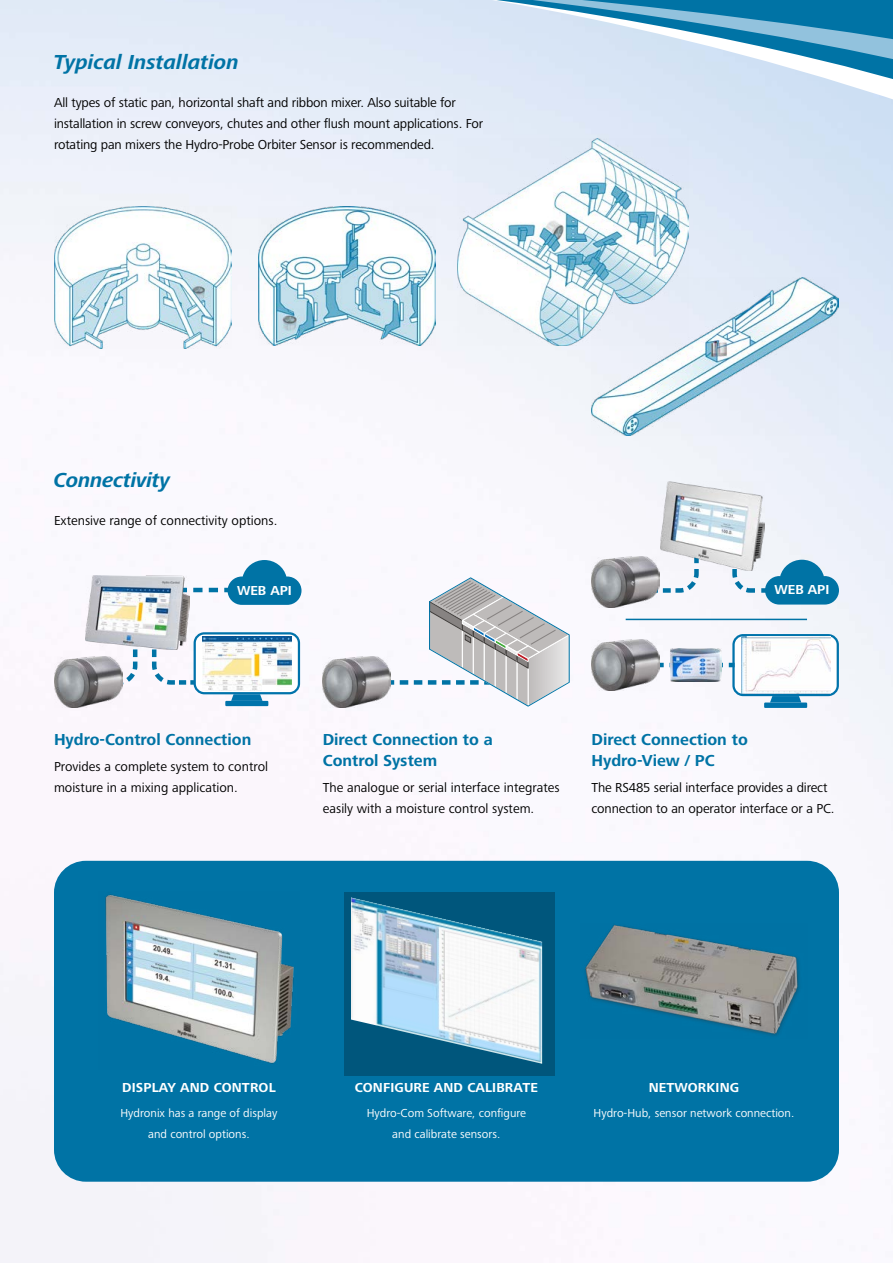
<style>
.page{position:relative;width:893px;height:1263px;background:#fff}
.page>*{position:absolute;margin:0;border:0;box-sizing:border-box;transform-origin:0 0}
.t1{font:italic 700 21px "Frutiger Next LTW1 G";color:#0073a5}
.t2{font:700 16.5px/21px "Frutiger Next LTW1 G";color:#0073a5}
.t3{font:13.5px/21px "Frutiger Next LTW1 G";letter-spacing:-.01em;color:#000}
.t4{font:700 13.5px "Frutiger Next LTW1 G";letter-spacing:.01em;color:#fff}
.t5{font:12px/21px "Frutiger Next LTW1 G";color:#fff;text-align:center}
</style>
<div class="page">
<img style="left:0;top:0;width:893px;height:1263px">
<svg style="left:660px;top:663px;width:72px;height:4px"></svg>
<svg style="left:196px;top:634px;width:102px;height:58px"></svg>
<img style="left:202px;top:637px;width:89px;height:54px">
<div style="left:54px;top:861px;width:785px;height:321px;background:#0073a5;border-radius:32px"></div>
<img style="left:105px;top:894px;width:189px;height:170px">
<img style="left:585px;top:925px;width:214px;height:111px">
<div style="left:345px;top:892px;width:210px;height:183px;background:#00567c"></div>
<img style="left:351px;top:897px;width:191px;height:167px">
<img style="left:54px;top:206px;width:177px;height:142px">
<img style="left:258px;top:206px;width:178px;height:139px">
<img style="left:457px;top:139px;width:231px;height:206px">
<img style="left:591px;top:277px;width:248px;height:158px">
<svg style="left:98px;top:650px;width:42px;height:37px"></svg>
<svg style="left:150px;top:636px;width:48px;height:51px"></svg>
<img style="left:323px;top:657px;width:68px;height:51px">
<img style="left:86px;top:575px;width:103px;height:75px">
<img style="left:54px;top:657px;width:68px;height:51px">
<svg style="left:386px;top:577px;width:184px;height:130px"></svg>
<div style="left:194px;top:632px;width:106px;height:62px;border:2px solid #0073ab;border-radius:10px"></div>
<div style="left:225px;top:701px;width:43px;height:5px;background:#0073ab"></div>
<svg style="left:231px;top:694px;width:31px;height:7px"></svg>
<svg style="left:178px;top:560px;width:124px;height:45px"></svg>
<div style="left:735px;top:636px;width:102px;height:58px;background:#fff;border-radius:9px"></div>
<img style="left:671px;top:648px;width:50px;height:34px">
<svg style="left:730px;top:525px;width:109px;height:80px"></svg>
<img style="left:591px;top:639px;width:69px;height:51px">
<svg style="left:650px;top:540px;width:51px;height:55px"></svg>
<img style="left:591px;top:557px;width:69px;height:51px">
<img style="left:661px;top:482px;width:103px;height:89px">
<hr style="left:626px;top:619px;width:181px;height:1px;background:#0073a5">
<div style="left:732px;top:634px;width:107px;height:62px;border:2px solid #0073ab;border-radius:10px"></div>
<div style="left:764px;top:702px;width:43px;height:6px;background:#0073ab"></div>
<svg style="left:770px;top:696px;width:31px;height:6px"></svg>
<img style="left:741px;top:637px;width:89px;height:56px">
<h1 class="t1" style="left:54px;top:50px;width:186px">Typical Installation</h1>
<p class="t3" style="left:54px;top:93px;width:431px">All types of static pan, horizontal shaft and ribbon mixer. Also suitable for installation in screw conveyors, chutes and other flush mount applications. For rotating pan mixers the Hydro-Probe Orbiter Sensor is recommended.</p>
<h1 class="t1" style="left:54px;top:468px;width:118px">Connectivity</h1>
<p class="t3" style="left:54px;top:510px;width:225px">Extensive range of connectivity options.</p>
<p class="t4" style="left:237px;top:583px;width:56px">WEB API</p>
<p class="t4" style="left:774px;top:582px;width:56px">WEB API</p>
<p class="t2" style="left:54px;top:730px;width:199px">Hydro-Control Connection</p>
<p class="t3" style="left:54px;top:756px;width:216px">Provides a complete system to control moisture in a mixing application.</p>
<p class="t2" style="left:323px;top:730px;width:172px">Direct Connection to a<br>Control System</p>
<p class="t3" style="left:323px;top:777px;width:238px">The analogue or serial interface integrates easily with a moisture control system.</p>
<p class="t2" style="left:592px;top:730px;width:158px">Direct Connection to<br>Hydro-View / PC</p>
<p class="t3" style="left:591px;top:777px;width:245px">The RS485 serial interface provides a direct connection to an operator interface or a PC.</p>
<p class="t4" style="left:122px;top:1080px;width:155px">DISPLAY AND CONTROL</p>
<p class="t5" style="left:120px;top:1103px;width:158px">Hydronix has a range of display and control options.</p>
<p class="t4" style="left:355px;top:1080px;width:185px">CONFIGURE AND CALIBRATE</p>
<p class="t5" style="left:367px;top:1103px;width:161px">Hydro-Com Software, configure and calibrate sensors.</p>
<p class="t4" style="left:649px;top:1080px;width:92px">NETWORKING</p>
<p class="t5" style="left:594px;top:1103px;width:202px">Hydro-Hub, sensor network connection.</p>
</div>
